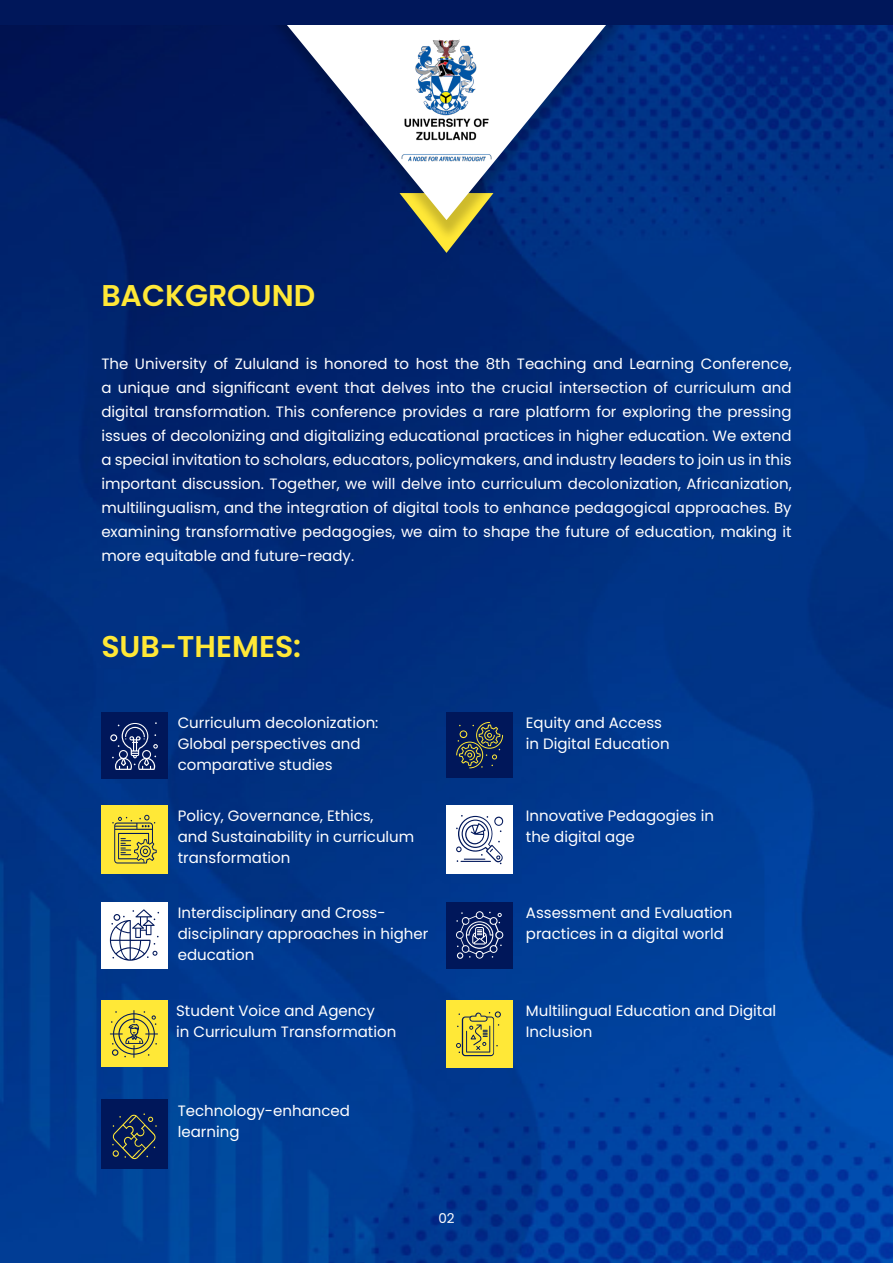
<style>
.page{position:relative;width:893px;height:1263px;background:#fff}
.page>*{position:absolute;margin:0;border:0;box-sizing:border-box;transform-origin:0 0}
.t1{font:600 30px "Poppins";color:#ffe837}
.t2{font:15px/21px "Poppins";color:#fff}
.t3{font:13.5px "Poppins";color:#fff}
</style>
<div class="page">
<img style="left:0;top:25px;width:893px;height:1238px">
<div style="left:101px;top:713px;width:67px;height:66px;background:#00175a"></div>
<svg style="left:110px;top:722px;width:48px;height:48px"></svg>
<div style="left:101px;top:805px;width:67px;height:68px;background:#ffe837"></div>
<svg style="left:112px;top:815px;width:45px;height:48px"></svg>
<div style="left:101px;top:902px;width:67px;height:66px;background:#fff"></div>
<svg style="left:110px;top:909px;width:49px;height:52px"></svg>
<div style="left:446px;top:902px;width:67px;height:66px;background:#00175a"></div>
<svg style="left:456px;top:911px;width:47px;height:48px"></svg>
<div style="left:446px;top:713px;width:67px;height:65px;background:#00175a"></div>
<svg style="left:456px;top:722px;width:47px;height:46px"></svg>
<div style="left:446px;top:1000px;width:67px;height:67px;background:#ffe837"></div>
<svg style="left:456px;top:1011px;width:45px;height:45px"></svg>
<div style="left:446px;top:805px;width:67px;height:68px;background:#fff"></div>
<svg style="left:456px;top:815px;width:47px;height:49px"></svg>
<div style="left:101px;top:1001px;width:67px;height:66px;background:#ffe837"></div>
<svg style="left:110px;top:1010px;width:48px;height:48px"></svg>
<div style="left:101px;top:1100px;width:67px;height:69px;background:#00175a"></div>
<svg style="left:112px;top:1113px;width:45px;height:46px"></svg>
<svg style="left:399px;top:242px;width:94px;height:11px"></svg>
<div style="left:261px;top:7px;width:374px;height:235px;background:#000;opacity:.2"></div>
<svg style="left:266px;top:25px;width:360px;height:195px"></svg>
<img style="left:394px;top:30px;width:104px;height:146px">
<div style="left:0;top:0;width:893px;height:25px;background:#00175a"></div>
<h1 class="t1" style="left:101px;top:278px;width:215px">BACKGROUND</h1>
<p class="t2" style="left:101px;top:352px;width:692px;line-height:24px;text-align:justify">The University of Zululand is honored to host the 8th Teaching and Learning Conference, a unique and significant event that delves into the crucial intersection of curriculum and digital transformation. This conference provides a rare platform for exploring the pressing issues of decolonizing and digitalizing educational practices in higher education. We extend a special invitation to scholars, educators, policymakers, and industry leaders to join us in this important discussion. Together, we will delve into curriculum decolonization, Africanization, multilingualism, and the integration of digital tools to enhance pedagogical approaches. By examining transformative pedagogies, we aim to shape the future of education, making it more equitable and future-ready.</p>
<h1 class="t1" style="left:101px;top:629px;width:201px">SUB-THEMES:</h1>
<p class="t2" style="left:178px;top:713px;width:202px">Curriculum decolonization:<br>Global perspectives and comparative studies</p>
<p class="t2" style="left:178px;top:805px;width:238px">Policy, Governance, Ethics,<br>and Sustainability in curriculum transformation</p>
<p class="t2" style="left:178px;top:902px;width:252px">Interdisciplinary and Cross&shy;disciplinary approaches in higher education</p>
<p class="t2" style="left:176px;top:1001px;width:222px">Student Voice and Agency<br>in Curriculum Transformation</p>
<p class="t2" style="left:178px;top:1100px;width:174px">Technology-enhanced learning</p>
<p class="t3" style="left:438px;top:1210px;width:18px">02</p>
<p class="t2" style="left:526px;top:713px;width:145px">Equity and Access in Digital Education</p>
<p class="t2" style="left:526px;top:805px;width:190px">Innovative Pedagogies in the digital age</p>
<p class="t2" style="left:526px;top:902px;width:208px">Assessment and Evaluation practices in a digital world</p>
<p class="t2" style="left:526px;top:1000px;width:252px">Multilingual Education and Digital<br>Inclusion</p>
</div>
